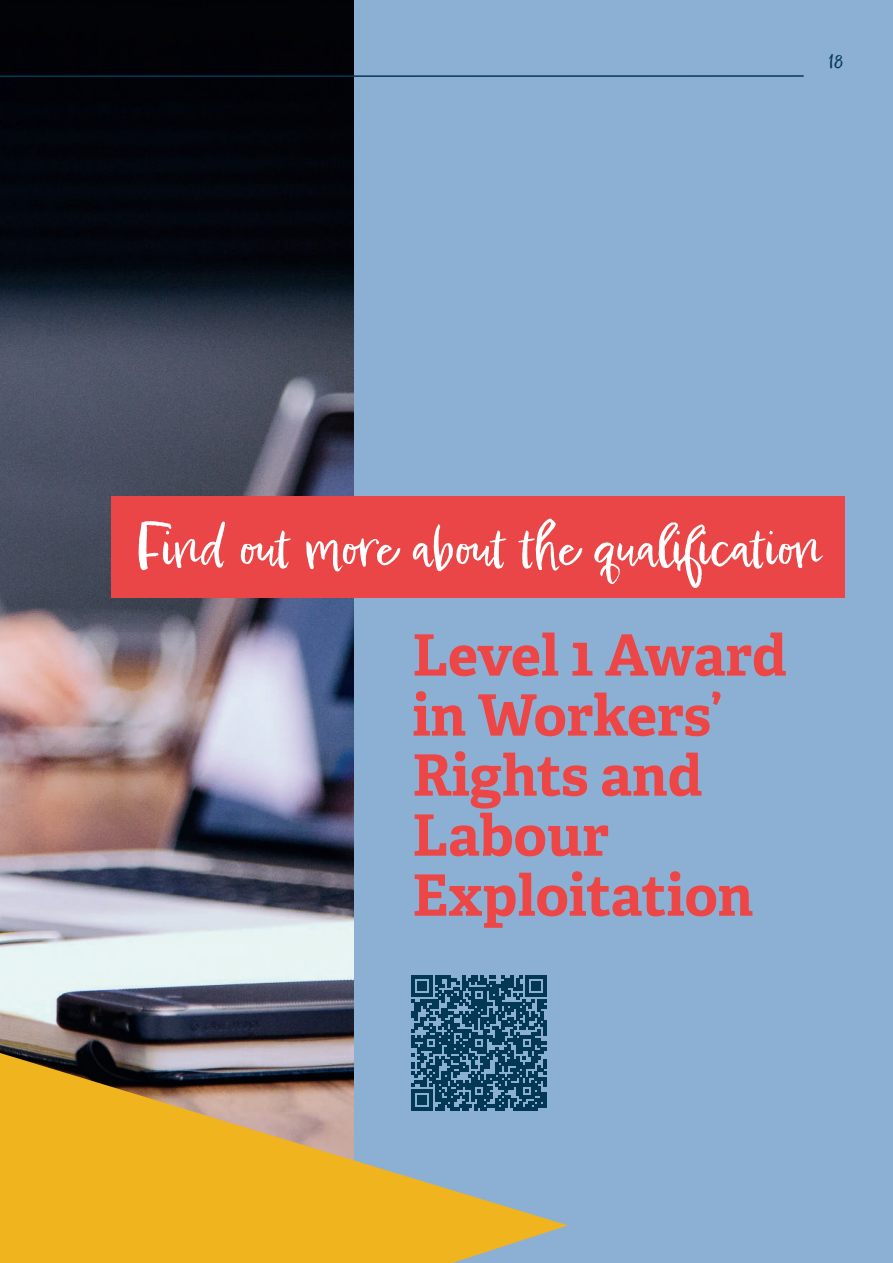
<style>
.page{position:relative;width:893px;height:1263px;background:#fff}
.page>*{position:absolute;margin:0;border:0;box-sizing:border-box;transform-origin:0 0}
.t1{font:700 57px/60px "Adelle";color:#ec4646}
.t2{font:54px "Epicursive Script";color:#fff}
.t3{font:24px "Epicursive Script";color:#033855}
</style>
<div class="page">
<img style="left:0;top:0;width:354px;height:1053px">
<div style="left:354px;top:0;width:539px;height:1263px;background:#8cb0d4"></div>
<svg style="left:0;top:75px;width:804px;height:3px"></svg>
<svg style="left:0;top:1053px;width:568px;height:210px;fill:#efb41e"></svg>
<div style="left:112px;top:496px;width:733px;height:102px;background:#eb4647"></div>
<svg style="left:411px;top:975px;width:135px;height:135px"></svg>
<hr style="left:543px;top:1092px;width:3px;height:15px;background:#033855">
<p class="t3" style="left:828px;top:46px;width:17px">18</p>
<p class="t2" style="left:136px;top:513px;width:688px">Find out more about the qualification</p>
<p class="t1" style="left:412px;top:626px;width:376px">Level 1 Award in Workers’<br>Rights and<br>Labour<br>Exploitation</p>
</div>
